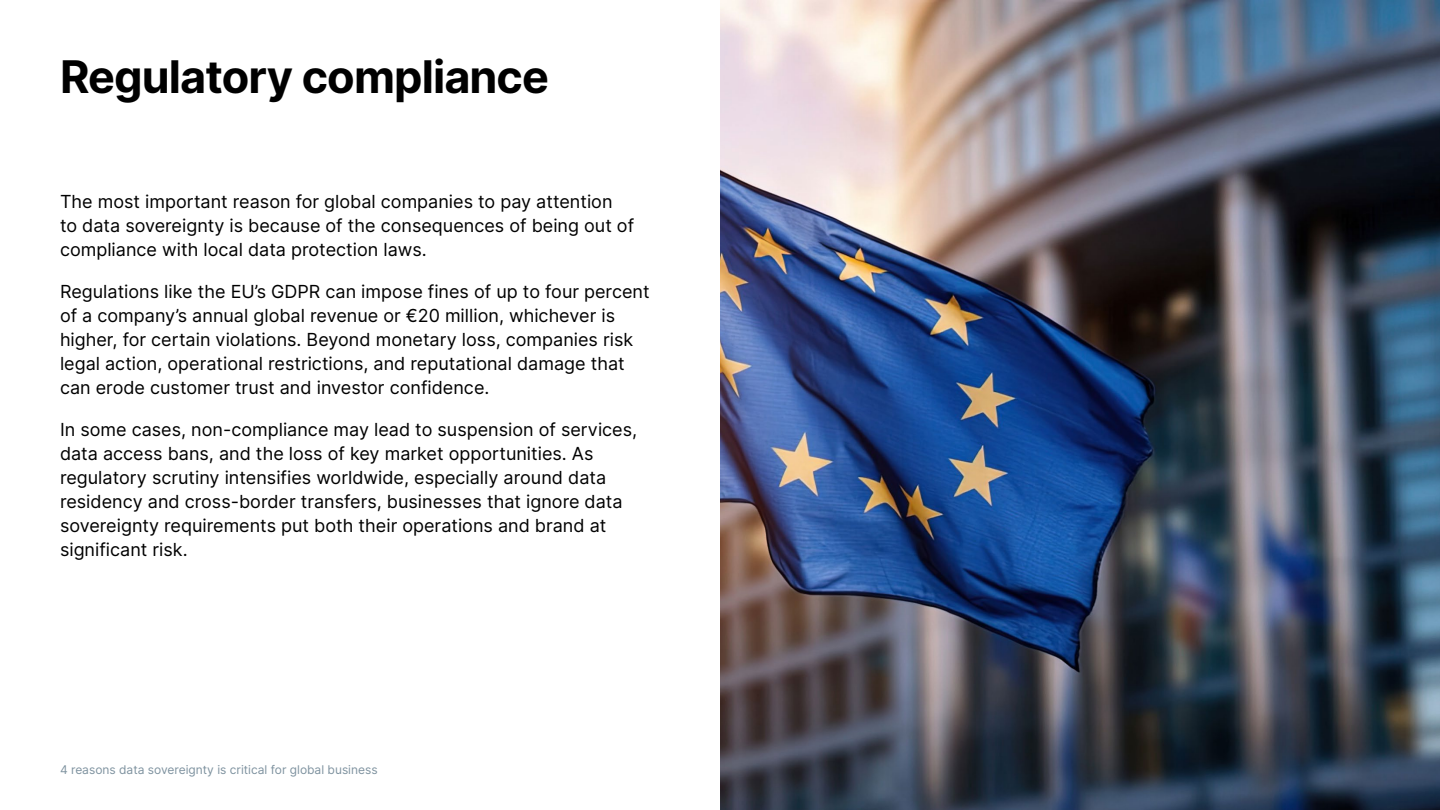
<style>
.page{position:relative;width:1440px;height:810px;background:#fff}
.page>*{position:absolute;margin:0;border:0;box-sizing:border-box;transform-origin:0 0}
.H2_Heading{font:700 45px "Inter";letter-spacing:-.02em;color:#000}
.Body{font:18px/24px "Inter";color:#000}
.t1{font:12px "Inter";color:#7e929f}
</style>
<div class="page">
<img style="left:720px;top:0;width:720px;height:810px">
<h2 class="H2_Heading" style="left:60px;top:44px;width:491px">Regulatory compliance</h2>
<p class="Body" style="left:60px;top:189px;width:576px">The most important reason for global companies to pay attention to data sovereignty is because of the consequences of being out of compliance with local data protection laws.</p>
<p class="Body" style="left:60px;top:279px;width:591px">Regulations like the EU’s GDPR can impose fines of up to four percent of a company’s annual global revenue or €20 million, whichever is higher, for certain violations. Beyond monetary loss, companies risk legal action, operational restrictions, and reputational damage that can erode customer trust and investor confidence.</p>
<p class="Body" style="left:60px;top:417px;width:579px">In some cases, non-compliance may lead to suspension of services, data access bans, and the loss of key market opportunities. As regulatory scrutiny intensifies worldwide, especially around data residency and cross-border transfers, businesses that ignore data sovereignty requirements put both their operations and brand at significant risk.</p>
<p class="t1" style="left:60px;top:761px;width:319px">4 reasons data sovereignty is critical for global business</p>
</div>
